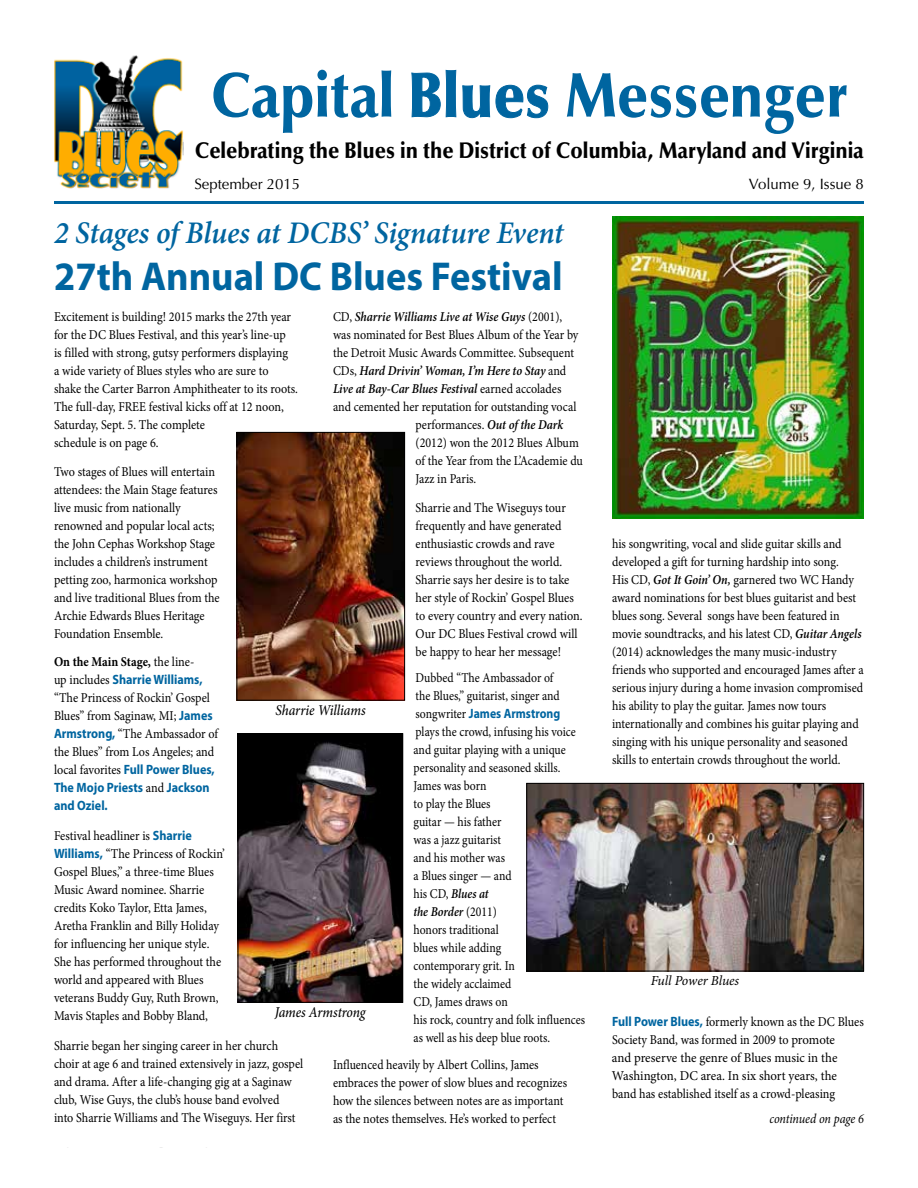
<style>
.page{position:relative;width:918px;height:1188px;background:#fff}
.page>*{position:absolute;margin:0;border:0;box-sizing:border-box;transform-origin:0 0}
.t1{font:900 63px "Optima";color:#0065a0;scale:.9 1}
.t2{font:700 40.5px "Myriad Pro";color:#0065a0;scale:.95 1}
.t3{font:italic 600 31.5px "Minion Pro";letter-spacing:-.01em;color:#0065a0;scale:.95 1}
.t4{font:900 22.5px "Optima";color:#000;scale:.9 1}
.t5{font:italic 500 15px "Minion Pro";letter-spacing:-.005em;color:#000;scale:.9 1}
.t6{font:15px "Optima";color:#000}
.t7{font:italic 13.8px "Minion Pro";letter-spacing:-.01em;color:#000}
.t8{font:13.5px/18px "Minion Pro";letter-spacing:-.005em;color:#000;scale:.9 1}
.t9{font:13.5px/18px "Minion Pro";letter-spacing:-.005em;color:#000;scale:.89 1}
.t10{font:13.5px/18px "Minion Pro";letter-spacing:-.005em;color:#000;scale:.87 1}
.t11{font:italic 600 13.5px "Minion Pro";letter-spacing:-.01em;color:#000;scale:.89 1}
.t12{font:700 13.5px/18px "Myriad Pro";color:#0065a0;scale:.9 1}
.t13{font:700 13.5px "Myriad Pro";color:#0065a0;scale:.87 1}
.t14{font:700 13.5px "Minion Pro";letter-spacing:-.005em;color:#000;scale:.9 1}
.t15{font:italic 13.5px "Minion Pro";letter-spacing:-.01em;color:#000;scale:.9 1}
.s1{font-weight:400}
.s2{font-family:"Minion Pro";font-weight:400;color:#000}
.s3{font-family:"Myriad Pro";font-weight:700;color:#0065a0}
.s4{font-weight:400;font-style:normal}
.s5{font-weight:600;font-style:italic}
</style>
<div class="page">
<svg style="left:411px;top:70px;width:138px;height:48px"></svg>
<img style="left:54px;top:56px;width:130px;height:132px">
<hr style="left:54px;top:201px;width:810px;height:3px;background:#0065a0">
<img style="left:612px;top:216px;width:252px;height:302px">
<img style="left:239px;top:434px;width:164px;height:265px">
<div style="left:237px;top:432px;width:168px;height:269px;border:1px solid #000"></div>
<img style="left:240px;top:735px;width:161px;height:266px">
<div style="left:238px;top:733px;width:165px;height:270px;border:1px solid #000"></div>
<img style="left:528px;top:785px;width:334px;height:184px">
<div style="left:526px;top:783px;width:338px;height:188px;border:1px solid #000"></div>
<h1 class="t1" style="left:210px;top:58px;width:710px">Capital Blues Messenger</h1>
<h3 class="t4" style="left:195px;top:138px;width:745px">Celebrating the Blues in the District of Columbia, Maryland and Virginia</h3>
<p class="t6" style="left:194px;top:175px;width:107px">September 2015</p>
<p class="t6" style="left:749px;top:175px;width:117px">Volume 9, Issue 8</p>
<h3 class="t3" style="left:54px;top:211px;width:538px">2 Stages of Blues at DCBS’ Signature Event</h3>
<h2 class="t2" style="left:54px;top:250px;width:537px">27th Annual DC Blues Festival</h2>
<p class="t8" style="left:54px;top:308px;width:273px">Excitement is building! 2015 marks the 27th year for the DC Blues Festival, and this year’s line-up<br>is filled with strong, gutsy performers displaying<br>a wide variety of Blues styles who are sure to shake the Carter Barron Amphitheater to its roots.<br>The full-day, FREE festival kicks off at 12 noon, Saturday, Sept. 5. The complete<br>schedule is on page 6.</p>
<p class="t8" style="left:54px;top:462px;width:186px">Two stages of Blues will entertain attendees: the Main Stage features live music from nationally renowned and popular local acts; the John Cephas Workshop Stage includes a children’s instrument petting zoo, harmonica workshop and live traditional Blues from the<br>Archie Edwards Blues Heritage<br>Foundation Ensemble.</p>
<p class="t14" style="left:54px;top:653px;width:157px">On the Main Stage, <span class="s1">the line-</span></p>
<p class="t12" style="left:54px;top:670px;width:167px"><span class="s2">up includes</span> Sharrie Williams,</p>
<p class="t8" style="left:54px;top:689px;width:184px">“The Princess of Rockin’ Gospel<br>Blues” from Saginaw, MI; <span class="s3">James<br>Armstrong,</span> “The Ambassador of the Blues” from Los Angeles; and</p>
<p class="t12" style="left:54px;top:760px;width:180px"><span class="s2">local favorites</span> Full Power Blues,<br>The Mojo Priests <span class="s2">and</span> Jackson and Oziel.</p>
<p class="t8" style="left:54px;top:827px;width:191px">Festival headliner is <span class="s3">Sharrie<br>Williams,</span> “The Princess of Rockin’<br>Gospel Blues,” a three-time Blues<br>Music Award nominee. Sharrie credits Koko Taylor, Etta James,<br>Aretha Franklin and Billy Holiday for influencing her unique style.<br>She has performed throughout the world and appeared with Blues veterans Buddy Guy, Ruth Brown,<br>Mavis Staples and Bobby Bland,</p>
<p class="t8" style="left:54px;top:1037px;width:279px">Sharrie began her singing career in her church choir at age 6 and trained extensively in jazz, gospel and drama. After a life-changing gig at a Saginaw club, Wise Guys, the club’s house band evolved<br>into Sharrie Williams and The Wiseguys. Her first</p>
<p class="t11" style="left:333px;top:307px;width:259px"><span class="s4">CD,</span> Sharrie Williams Live at Wise Guys <span class="s4">(2001),</span></p>
<p class="t9" style="left:333px;top:326px;width:277px">was nominated for Best Blues Album of the Year by</p>
<p class="t9" style="left:333px;top:344px;width:272px">the Detroit Music Awards Committee. Subsequent</p>
<p class="t11" style="left:333px;top:361px;width:264px"><span class="s4">CDs,</span> Hard Drivin’ Woman, I’m Here to Stay <span class="s4">and</span></p>
<p class="t11" style="left:333px;top:379px;width:258px">Live at Bay-Car Blues Festival <span class="s4">earned accolades</span></p>
<p class="t9" style="left:333px;top:398px;width:275px">and cemented her reputation for outstanding vocal</p>
<p class="t9" style="left:416px;top:416px;width:167px">performances. <span class="s5">Out of the Dark</span></p>
<p class="t9" style="left:416px;top:434px;width:185px">(2012) won the 2012 Blues Album</p>
<p class="t9" style="left:416px;top:452px;width:190px">of the Year from the L’Academie du</p>
<p class="t9" style="left:416px;top:470px;width:70px">Jazz in Paris.</p>
<p class="t8" style="left:416px;top:498px;width:187px">Sharrie and The Wiseguys tour frequently and have generated enthusiastic crowds and rave reviews throughout the world.<br>Sharrie says her desire is to take her style of Rockin’ Gospel Blues to every country and every nation.<br>Our DC Blues Festival crowd will be happy to hear her message!</p>
<p class="t10" style="left:416px;top:669px;width:167px">Dubbed “The Ambassador of the Blues,” guitarist, singer and</p>
<p class="t13" style="left:416px;top:705px;width:168px"><span class="s2">songwriter</span> James Armstrong</p>
<p class="t10" style="left:414px;top:723px;width:199px">plays the crowd, infusing his voice and guitar playing with a unique personality and seasoned skills.<br>James was born<br>to play the Blues<br>guitar — his father<br>was a jazz guitarist<br>and his mother was<br>a Blues singer — and<br>his CD, <span class="s5">Blues at<br>the Border</span> (2011)<br>honors traditional<br>blues while adding<br>contemporary grit. In<br>the widely acclaimed<br>CD, James draws on<br>his rock, country and folk influences as well as his deep blue roots.</p>
<p class="t10" style="left:333px;top:1056px;width:271px">Influenced heavily by Albert Collins, James embraces the power of slow blues and recognizes how the silences between notes are as important as the notes themselves. He’s worked to perfect</p>
<p class="t5" style="left:276px;top:700px;width:102px">Sharrie Williams</p>
<p class="t5" style="left:275px;top:1002px;width:102px">James Armstrong</p>
<p class="t9" style="left:612px;top:534px;width:284px">his songwriting, vocal and slide guitar skills and developed a gift for turning hardship into song.<br>His CD, <span class="s5">Got It Goin’ On,</span> garnered two WC Handy award nominations for best blues guitarist and best blues song. Several songs have been featured in movie soundtracks, and his latest CD, <span class="s5">Guitar Angels </span>(2014) acknowledges the many music-industry friends who supported and encouraged James after a serious injury during a home invasion compromised his ability to play the guitar. James now tours internationally and combines his guitar playing and singing with his unique personality and seasoned skills to entertain crowds throughout the world.</p>
<p class="t7" style="left:651px;top:971px;width:90px">Full Power Blues</p>
<p class="t8" style="left:612px;top:1013px;width:281px"><span class="s3">Full Power Blues,</span> formerly known as the DC Blues Society Band, was formed in 2009 to promote<br>and preserve the genre of Blues music in the Washington, DC area. In six short years, the band has established itself as a crowd-pleasing</p>
<p class="t15" style="left:769px;top:1110px;width:107px">continued on page 6</p>
</div>
